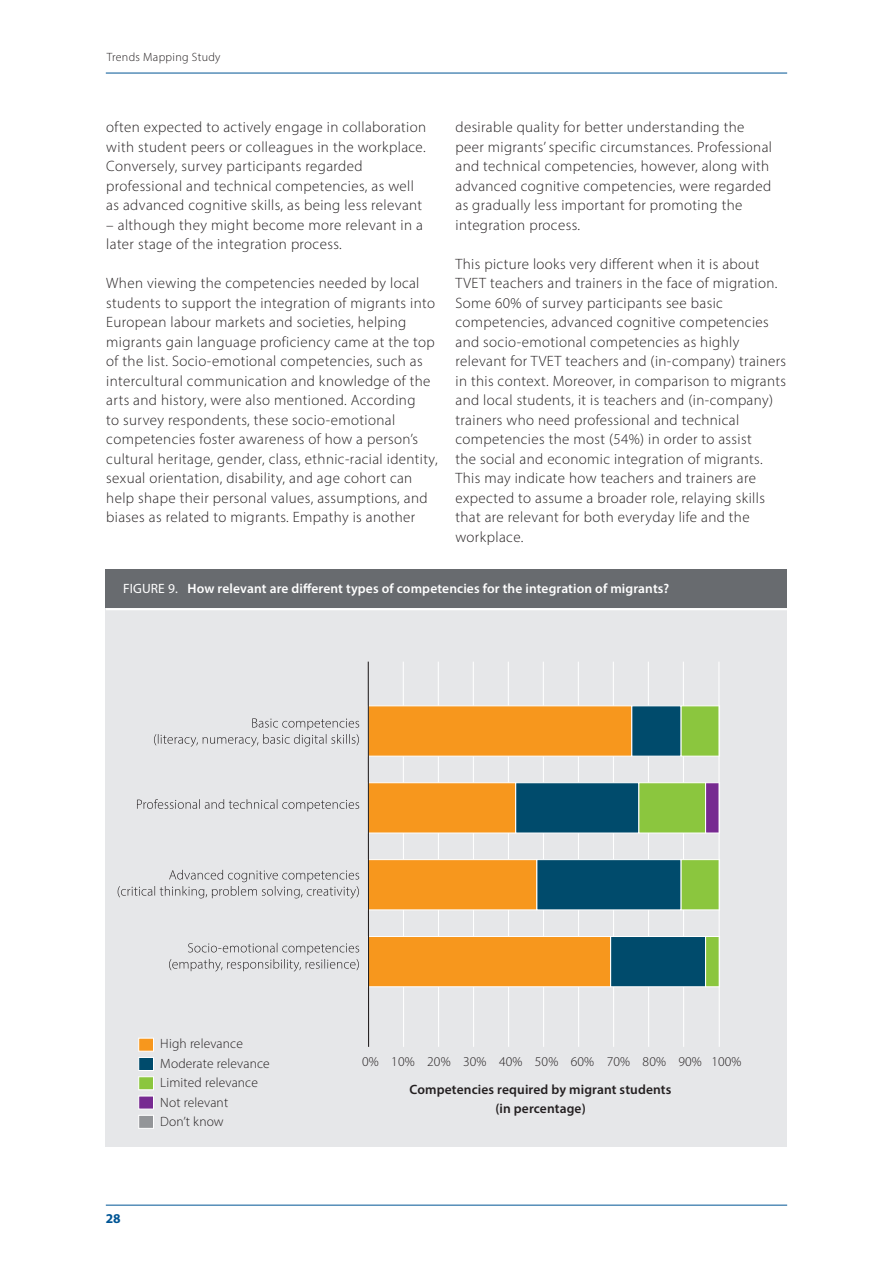
<style>
.page{position:relative;width:893px;height:1263px;background:#fff}
.page>*{position:absolute;margin:0;border:0;box-sizing:border-box;transform-origin:0 0}
.Bodytext{font:300 15px/19.5px "Myriad Pro";letter-spacing:.025em;color:#231f20}
.t1{font:300 13.5px "Myriad Pro";letter-spacing:.01em;color:#231f20}
.t2{font:600 13.5px "Myriad Pro";letter-spacing:.01em;color:#fff}
.t3{font:600 13.5px "Myriad Pro";letter-spacing:.01em;color:#231f20}
.t4{font:700 13.5px "Myriad Pro";color:#005595}
.t5{font:300 12px "Myriad Pro";letter-spacing:.025em;color:#231f20}
.s1{font-weight:400}
</style>
<div class="page">
<div style="left:106px;top:599px;width:681px;height:547px;background:#e6e7e9"></div>
<hr style="left:683px;top:662px;width:1px;height:385px;background:#fff">
<hr style="left:648px;top:662px;width:1px;height:385px;background:#fff">
<hr style="left:613px;top:662px;width:1px;height:385px;background:#fff">
<hr style="left:578px;top:662px;width:1px;height:385px;background:#fff">
<hr style="left:543px;top:662px;width:1px;height:385px;background:#fff">
<hr style="left:508px;top:662px;width:1px;height:385px;background:#fff">
<hr style="left:473px;top:662px;width:1px;height:385px;background:#fff">
<hr style="left:438px;top:662px;width:1px;height:385px;background:#fff">
<hr style="left:403px;top:662px;width:1px;height:385px;background:#fff">
<div style="left:106px;top:569px;width:681px;height:38px;background:#686b6f"></div>
<hr style="left:106px;top:608px;width:682px;height:2px;background:#fff">
<hr style="left:106px;top:73px;width:681px;height:1px;background:#005595">
<hr style="left:106px;top:1205px;width:681px;height:1px;background:#005595">
<div style="left:138px;top:1115px;width:16px;height:13px;background:#939598;border:1px solid #fff"></div>
<div style="left:138px;top:1096px;width:16px;height:13px;background:#772a91;border:1px solid #fff"></div>
<div style="left:138px;top:1076px;width:16px;height:14px;background:#8bc63e;border:1px solid #fff"></div>
<div style="left:138px;top:1057px;width:16px;height:14px;background:#004b6c;border:1px solid #fff"></div>
<div style="left:138px;top:1038px;width:16px;height:13px;background:#f7971d;border:1px solid #fff"></div>
<div style="left:705px;top:782px;width:15px;height:51px;background:#772a91"></div>
<div style="left:638px;top:782px;width:68px;height:51px;background:#8bc63e;border:1px solid #fff"></div>
<div style="left:515px;top:782px;width:124px;height:51px;background:#004b6c;border:1px solid #fff"></div>
<div style="left:368px;top:782px;width:148px;height:51px;background:#f7971d;border:1px solid #fff"></div>
<div style="left:681px;top:859px;width:39px;height:51px;background:#8bc63e;border:1px solid #fff"></div>
<div style="left:537px;top:859px;width:144px;height:51px;background:#004b6c;border:1px solid #fff"></div>
<div style="left:368px;top:859px;width:169px;height:51px;background:#f7971d;border:1px solid #fff"></div>
<div style="left:705px;top:936px;width:15px;height:51px;background:#8bc63e;border:1px solid #fff"></div>
<div style="left:610px;top:936px;width:96px;height:51px;background:#004b6c;border:1px solid #fff"></div>
<div style="left:368px;top:936px;width:243px;height:51px;background:#f7971d;border:1px solid #fff"></div>
<div style="left:681px;top:706px;width:39px;height:50px;background:#8bc63e"></div>
<div style="left:631px;top:706px;width:50px;height:50px;background:#004b6c"></div>
<div style="left:368px;top:706px;width:264px;height:50px;background:#f7971d"></div>
<hr style="left:368px;top:662px;width:1px;height:385px;background:#231f20">
<hr style="left:718px;top:662px;width:2px;height:385px;background:#fff">
<svg style="left:137px;top:799px;width:222px;height:12px"></svg>
<svg style="left:169px;top:943px;width:190px;height:28px"></svg>
<svg style="left:118px;top:870px;width:241px;height:28px"></svg>
<svg style="left:154px;top:718px;width:205px;height:29px"></svg>
<p class="t5" style="left:107px;top:50px;width:115px">Trends Mapping Study</p>
<p class="Bodytext" style="left:106px;top:117px;width:321px">often expected to actively engage in collaboration with student peers or colleagues in the workplace.<br>Conversely, survey participants regarded professional and technical competencies, as well as advanced cognitive skills, as being less relevant</p>
<p class="Bodytext" style="left:106px;top:215px;width:318px">– although they might become more relevant in a later stage of the integration process.</p>
<p class="Bodytext" style="left:106px;top:273px;width:333px">When viewing the competencies needed by local students to support the integration of migrants into European labour markets and societies, helping migrants gain language proficiency came at the top of the list. Socio-emotional competencies, such as intercultural communication and knowledge of the arts and history, were also mentioned. According<br>to survey respondents, these socio-emotional competencies foster awareness of how a person’s cultural heritage, gender, class, ethnic-racial identity, sexual orientation, disability, and age cohort can help shape their personal values, assumptions, and biases as related to migrants. Empathy is another</p>
<p class="Bodytext" style="left:455px;top:117px;width:318px">desirable quality for better understanding the peer migrants’ specific circumstances. Professional and technical competencies, however, along with advanced cognitive competencies, were regarded as gradually less important for promoting the integration process.</p>
<p class="Bodytext" style="left:455px;top:254px;width:332px">This picture looks very different when it is about TVET teachers and trainers in the face of migration.<br>Some 60% of survey participants see basic competencies, advanced cognitive competencies and socio-emotional competencies as highly relevant for TVET teachers and (in-company) trainers in this context. Moreover, in comparison to migrants and local students, it is teachers and (in-company) trainers who need professional and technical competencies the most (54%) in order to assist<br>the social and economic integration of migrants.<br>This may indicate how teachers and trainers are expected to assume a broader role, relaying skills that are relevant for both everyday life and the workplace.</p>
<p class="t2" style="left:123px;top:579px;width:548px"><span class="s1">FIGURE 9.</span> How relevant are different types of competencies for the integration of migrants?</p>
<p class="t4" style="left:106px;top:1209px;width:17px">28</p>
<p class="t1" style="left:160px;top:1036px;width:84px">High relevance</p>
<p class="t1" style="left:160px;top:1055px;width:111px">Moderate relevance</p>
<p class="t1" style="left:160px;top:1075px;width:99px">Limited relevance</p>
<p class="t1" style="left:160px;top:1094px;width:69px">Not relevant</p>
<p class="t1" style="left:160px;top:1114px;width:65px">Don’t know</p>
<p class="t1" style="left:362px;top:1053px;width:381px">0% 10% 20% 30% 40% 50% 60% 70% 80% 90% 100%</p>
<p class="t3" style="left:410px;top:1081px;width:263px">Competencies required by migrant students</p>
<p class="t3" style="left:495px;top:1100px;width:92px">(in percentage)</p>
</div>
